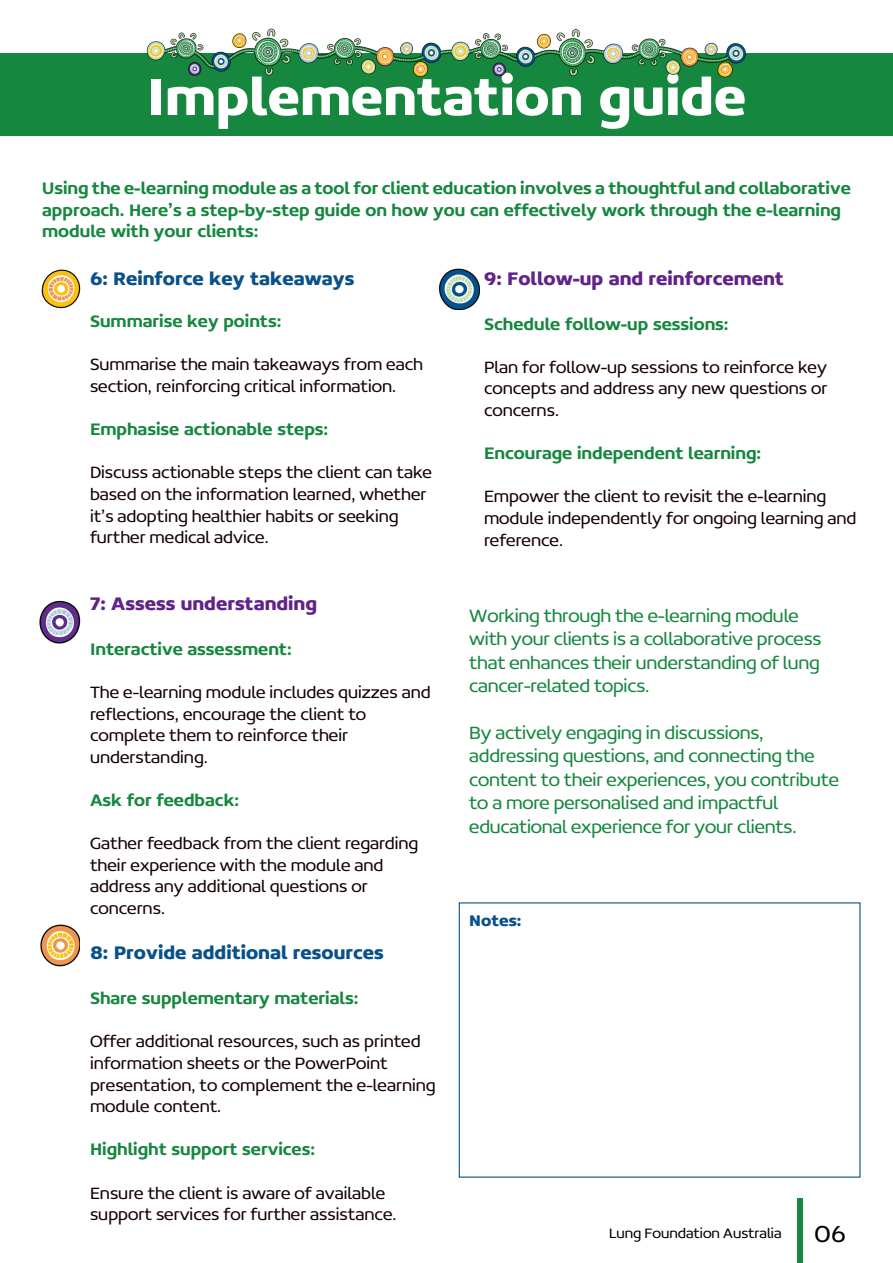
<style>
.page{position:relative;width:893px;height:1263px;background:#fff}
.page>*{position:absolute;margin:0;border:0;box-sizing:border-box;transform-origin:0 0}
.t1{font:700 55.5px "Concord W00";color:#fff}
.t2{font:300 25.5px "Concord W00";color:#000}
.t3{font:300 19.5px/23.4px "Concord W00";letter-spacing:-.01em;color:#15873e}
.t4{font:700 19.5px "Concord W00";color:#08518b}
.t5{font:700 19.5px "Concord W00";color:#61228a}
.t6{font:300 18px/21.6px "Concord W00";color:#150000}
.t7{font:500 18px/21.6px "Concord W00";color:#15873e}
.t8{font:700 16.5px "Concord W00";color:#08518b}
.t9{font:300 15px "Concord W00";color:#000}
</style>
<div class="page">
<div style="left:0;top:53px;width:893px;height:83px;background:#15873e"></div>
<img style="left:146px;top:28px;width:600px;height:50px">
<div style="left:797px;top:1198px;width:5px;height:65px;background:#15873e"></div>
<img style="left:41px;top:269px;width:40px;height:40px">
<img style="left:39px;top:600px;width:42px;height:43px">
<img style="left:40px;top:925px;width:40px;height:42px">
<img style="left:438px;top:268px;width:42px;height:42px">
<h1 class="t1" style="left:147px;top:62px;width:601px">Implementation guide</h1>
<p class="t7" style="left:42px;top:177px;width:810px">Using the e-learning module as a tool for client education involves a thoughtful and collaborative approach. Here’s a step-by-step guide on how you can effectively work through the e-learning module with your clients:</p>
<p class="t4" style="left:90px;top:266px;width:266px">6: Reinforce key takeaways</p>
<p class="t7" style="left:90px;top:310px;width:193px">Summarise key points:</p>
<p class="t6" style="left:90px;top:354px;width:335px">Summarise the main takeaways from each section, reinforcing critical information.</p>
<p class="t7" style="left:90px;top:418px;width:240px">Emphasise actionable steps:</p>
<p class="t6" style="left:90px;top:462px;width:344px">Discuss actionable steps the client can take based on the information learned, whether it’s adopting healthier habits or seeking further medical advice.</p>
<p class="t5" style="left:484px;top:266px;width:302px">9: Follow-up and reinforcement</p>
<p class="t7" style="left:484px;top:313px;width:246px">Schedule follow-up sessions:</p>
<p class="t6" style="left:484px;top:356px;width:345px;text-align:justify">Plan for follow-up sessions to reinforce key concepts and address any new questions or concerns.</p>
<p class="t7" style="left:484px;top:442px;width:279px">Encourage independent learning:</p>
<p class="t6" style="left:484px;top:486px;width:374px">Empower the client to revisit the e-learning module independently for ongoing learning and reference.</p>
<p class="t5" style="left:90px;top:591px;width:229px">7: Assess understanding</p>
<p class="t7" style="left:90px;top:638px;width:203px">Interactive assessment:</p>
<p class="t6" style="left:90px;top:681px;width:342px">The e-learning module includes quizzes and reflections, encourage the client to complete them to reinforce their understanding.</p>
<p class="t7" style="left:90px;top:789px;width:151px">Ask for feedback:</p>
<p class="t6" style="left:90px;top:832px;width:330px">Gather feedback from the client regarding their experience with the module and address any additional questions or concerns.</p>
<p class="t4" style="left:90px;top:940px;width:295px">8: Provide additional resources</p>
<p class="t7" style="left:90px;top:987px;width:270px">Share supplementary materials:</p>
<p class="t6" style="left:90px;top:1030px;width:347px">Offer additional resources, such as printed information sheets or the PowerPoint presentation, to complement the e-learning module content.</p>
<p class="t7" style="left:90px;top:1138px;width:227px">Highlight support services:</p>
<p class="t6" style="left:90px;top:1182px;width:308px">Ensure the client is aware of available support services for further assistance.</p>
<p class="t3" style="left:469px;top:604px;width:354px">Working through the e-learning module with your clients is a collaborative process that enhances their understanding of lung cancer-related topics.</p>
<p class="t3" style="left:469px;top:721px;width:371px">By actively engaging in discussions, addressing questions, and connecting the content to their experiences, you contribute to a more personalised and impactful educational experience for your clients.</p>
<p class="t8" style="left:469px;top:910px;width:54px">Notes:</p>
<p class="t9" style="left:609px;top:1224px;width:174px">Lung Foundation Australia</p>
<h2 class="t2" style="left:814px;top:1218px;width:33px">06</h2>
</div>
